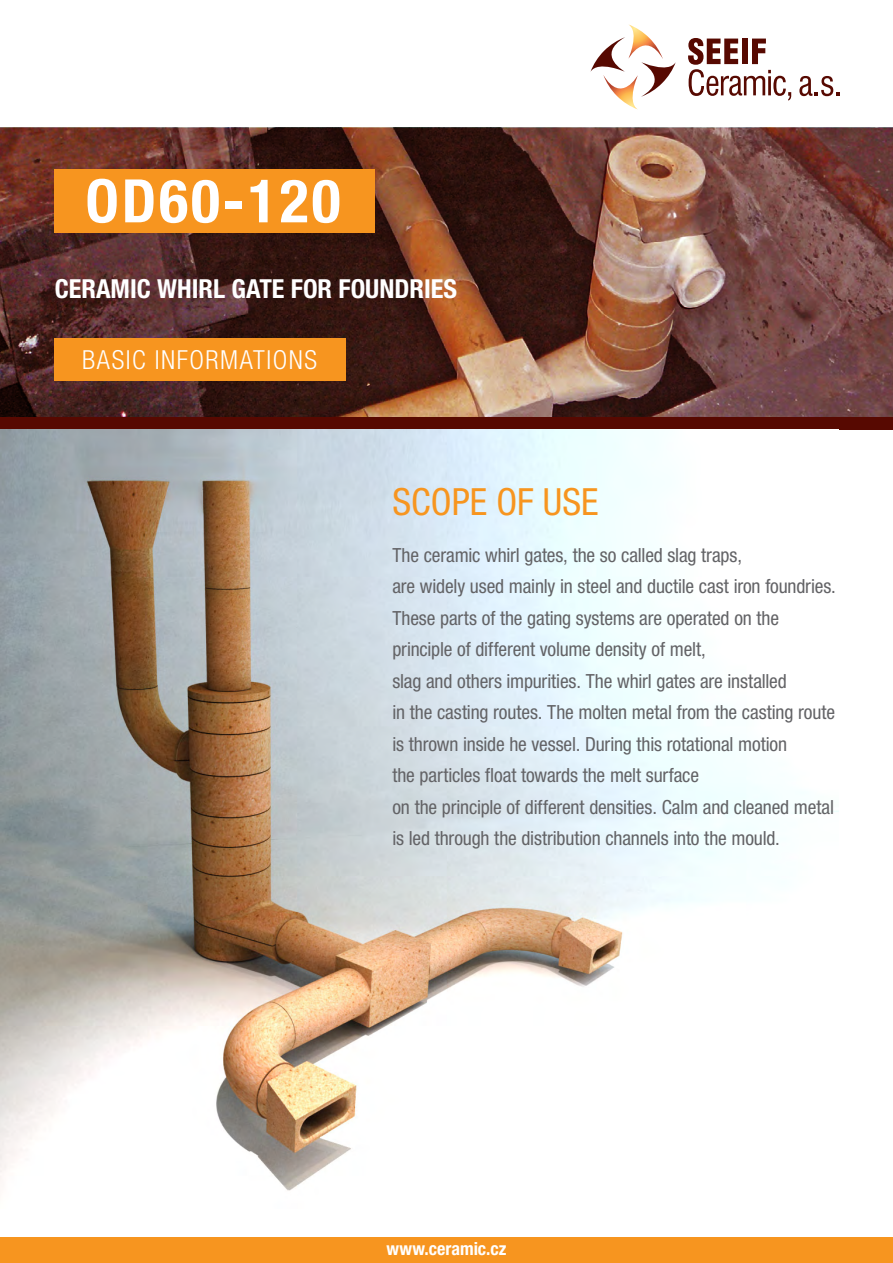
<style>
.page{position:relative;width:893px;height:1263px;background:#fff}
.page>*{position:absolute;margin:0;border:0;box-sizing:border-box;transform-origin:0 0}
.t1{font:700 condensed 60px "Helvetica Neue LT Pro";letter-spacing:.05em;color:#fff}
.About{font:condensed 37.5px "Helvetica Neue LT Pro";color:#f7951f}
.t2{font:700 condensed 26.25px "Helvetica Neue LT Pro";color:#fff}
.Welcome{font:300 condensed 26.25px "Helvetica Neue LT Pro";letter-spacing:.06em;color:#fff}
.About_Text{font:condensed 19.5px/31.5px "Helvetica Neue LT Pro";letter-spacing:-.005em;color:#636366}
.text{font:700 condensed 18px "Helvetica Neue LT Pro";color:#fff}
</style>
<div class="page">
<img style="left:0;top:128px;width:893px;height:301px">
<img style="left:0;top:429px;width:839px;height:762px">
<div style="left:54px;top:169px;width:320px;height:64px;background:#f7951f"></div>
<div style="left:54px;top:338px;width:291px;height:43px;background:#f7951f"></div>
<svg style="left:590px;top:24px;width:86px;height:85px"></svg>
<svg style="left:688px;top:38px;width:103px;height:63px"></svg>
<svg style="left:799px;top:76px;width:40px;height:20px"></svg>
<div style="left:0;top:1237px;width:893px;height:26px;background:#f7951f"></div>
<p class="t1" style="left:85px;top:165px;width:256px">OD60-120</p>
<p class="t2" style="left:55px;top:272px;width:404px">CERAMIC WHIRL GATE FOR FOUNDRIES</p>
<p class="Welcome" style="left:82px;top:344px;width:236px">BASIC INFORMATIONS</p>
<p class="About" style="left:392px;top:480px;width:208px">SCOPE OF USE</p>
<p class="About_Text" style="left:392px;top:539px;width:445px">The ceramic whirl gates, the so called slag traps,<br>are widely used mainly in steel and ductile cast iron foundries.<br>These parts of the gating systems are operated on the principle of different volume density of melt,<br>slag and others impurities. The whirl gates are installed<br>in the casting routes. The molten metal from the casting route is thrown inside he vessel. During this rotational motion<br>the particles float towards the melt surface<br>on the principle of different densities. Calm and cleaned metal is led through the distribution channels into the mould.</p>
<p class="text" style="left:386px;top:1237px;width:121px">www.ceramic.cz</p>
</div>
